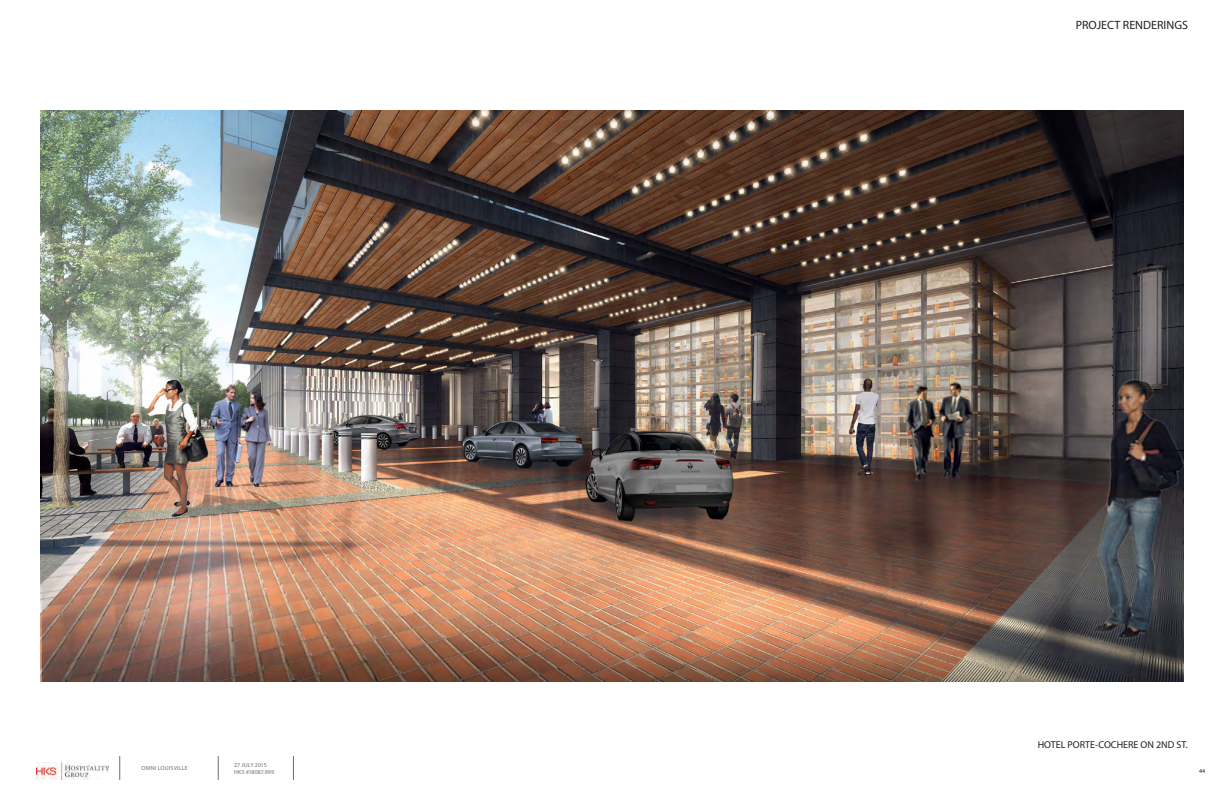
<style>
.page{position:relative;width:1224px;height:792px;background:#fff}
.page>*{position:absolute;margin:0;border:0;box-sizing:border-box;transform-origin:0 0}
.t1{font:12px "Myriad Pro";color:#231f20}
.t2{font:10px "Myriad Pro";color:#231f20}
.t3{font:6px "Myriad Pro";color:#231f20}
.t4{font:5.9px/7.1px "Myriad Pro";letter-spacing:.035em;color:#6b6f74}
</style>
<div class="page">
<svg style="left:293px;top:756px;width:1px;height:24px"></svg>
<svg style="left:218px;top:756px;width:1px;height:24px"></svg>
<svg style="left:120px;top:756px;width:1px;height:24px"></svg>
<img style="left:36px;top:762px;width:72px;height:18px">
<img style="left:40px;top:110px;width:1144px;height:572px">
<p class="t4" style="left:142px;top:765px;width:48px">OMNI LOUISVILLE</p>
<p class="t4" style="left:234px;top:761px;width:41px">27 JULY 2015<br>HKS #18087.999</p>
<h1 class="t1" style="left:1076px;top:18px;width:114px">PROJECT RENDERINGS</h1>
<h2 class="t2" style="left:1038px;top:739px;width:152px">HOTEL PORTE-COCHERE ON 2ND ST.</h2>
<p class="t3" style="left:1199px;top:767px;width:8px">44</p>
</div>
